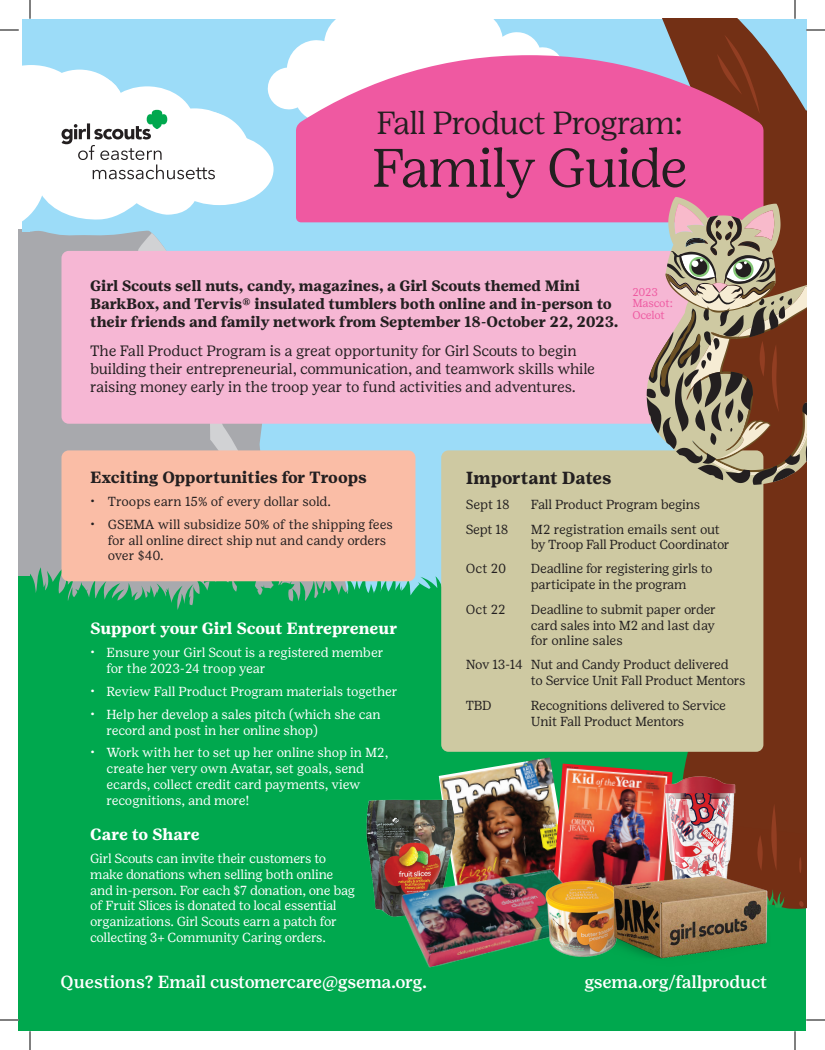
<style>
.page{position:relative;width:825px;height:1050px;background:#fff}
.page>*{position:absolute;margin:0;border:0;box-sizing:border-box;transform-origin:0 0}
.t1{font:300 54.12px "Girl Scout Display";color:#231f20}
.t2{font:300 32px "Girl Scout Display";letter-spacing:-.005em;color:#231f20}
.t3{font:500 17.5px "Girl Scout Text";letter-spacing:-.015em;color:#fff}
.t4{font:700 17.5px "Girl Scout Text";color:#231f20}
.t5{font:700 16.25px "Girl Scout Text";letter-spacing:-.01em;color:#fff}
.t6{font:700 16.25px "Girl Scout Text";color:#231f20}
.t7{font:15px/18px "Girl Scout Text";letter-spacing:-.01em;color:#231f20}
.t8{font:700 15px/18px "Girl Scout Text";letter-spacing:-.005em;color:#231f20}
.t9{font:13.12px/15.8px "Girl Scout Text";letter-spacing:-.015em;color:#fff}
.t10{font:13.12px/15.8px "Girl Scout Text";letter-spacing:-.015em;color:#231f20}
.t11{font:11.25px/11.9px "Girl Scout Text";letter-spacing:-.015em;color:#ef59a1}
</style>
<div class="page">
<div style="left:19px;top:229px;width:11px;height:358px;background:#a8a9ad"></div>
<div style="left:19px;top:576px;width:787px;height:455px;background:#00a84e"></div>
<div style="left:22px;top:19px;width:784px;height:213px;background:#9cdcf8"></div>
<div style="left:30px;top:30px;width:765px;height:591px;background:#9cdcf8"></div>
<div style="left:30px;top:276px;width:232px;height:275px;background:#a8a9ad"></div>
<svg style="left:210px;top:424px;width:41px;height:26px"></svg>
<svg style="left:30px;top:551px;width:416px;height:226px"></svg>
<div style="left:165px;top:133px;width:109px;height:72px;background:#fff;border-radius:50%"></div>
<svg style="left:267px;top:19px;width:292px;height:91px"></svg>
<div style="left:61px;top:251px;width:703px;height:173px;background:#f6b7d4;border-radius:7px"></div>
<div style="left:157px;top:111px;width:94px;height:90px;background:#fff;border-radius:50%"></div>
<div style="left:61px;top:450px;width:354px;height:131px;background:#fabda6;border-radius:7px"></div>
<svg style="left:641px;top:19px;width:165px;height:779px;fill:#733015"></svg>
<svg style="left:296px;top:55px;width:468px;height:167px;background:#ea65a4"></svg>
<svg style="left:22px;top:65px;width:193px;height:211px"></svg>
<div style="left:441px;top:450px;width:322px;height:302px;background:#cec9a2;border-radius:7px"></div>
<img style="left:439px;top:757px;width:128px;height:103px">
<img style="left:366px;top:797px;width:91px;height:120px">
<img style="left:551px;top:764px;width:109px;height:102px">
<img style="left:396px;top:860px;width:196px;height:108px">
<img style="left:544px;top:880px;width:48px;height:78px">
<img style="left:660px;top:758px;width:90px;height:40px">
<img style="left:592px;top:866px;width:176px;height:93px">
<svg style="left:717px;top:35px;width:43px;height:79px;background:#7f3521"></svg>
<svg style="left:647px;top:197px;width:160px;height:288px;background:#9f8170"></svg>
<img style="left:633px;top:798px;width:173px;height:114px">
<svg style="left:0;top:29px;width:19px;height:2px"></svg>
<svg style="left:806px;top:29px;width:19px;height:2px"></svg>
<svg style="left:0;top:1019px;width:19px;height:2px"></svg>
<svg style="left:806px;top:1019px;width:19px;height:2px"></svg>
<svg style="left:29px;top:0;width:2px;height:19px"></svg>
<svg style="left:29px;top:1031px;width:2px;height:19px"></svg>
<svg style="left:794px;top:0;width:2px;height:19px"></svg>
<svg style="left:794px;top:1031px;width:2px;height:19px"></svg>
<h2 class="t2" style="left:377px;top:103px;width:307px">Fall Product Program:</h2>
<h1 class="t1" style="left:372px;top:135px;width:316px">Family Guide</h1>
<p class="t8" style="left:90px;top:277px;width:530px">Girl Scouts sell nuts, candy, magazines, a Girl Scouts themed Mini<br>BarkBox, and Tervis® insulated tumblers both online and in-person to their friends and family network from September 18-October 22, 2023.</p>
<p class="t7" style="left:90px;top:342px;width:506px">The Fall Product Program is a great opportunity for Girl Scouts to begin building their entrepreneurial, communication, and teamwork skills while raising money early in the troop year to fund activities and adventures.</p>
<p class="t11" style="left:632px;top:285px;width:42px">2023<br>Mascot:<br>Ocelot</p>
<p class="t6" style="left:90px;top:467px;width:278px">Exciting Opportunities for Troops</p>
<p class="t10" style="left:90px;top:493px;width:242px">• Troops earn 15% of every dollar sold.</p>
<p class="t10" style="left:108px;top:516px;width:287px;text-indent:-17px">• GSEMA will subsidize 50% of the shipping fees for all online direct ship nut and candy orders over $40.</p>
<p class="t5" style="left:90px;top:619px;width:309px">Support your Girl Scout Entrepreneur</p>
<p class="t9" style="left:107px;top:644px;width:279px;text-indent:-16px">• Ensure your Girl Scout is a registered member for the 2023-24 troop year</p>
<p class="t9" style="left:90px;top:683px;width:309px">• Review Fall Product Program materials together</p>
<p class="t9" style="left:107px;top:706px;width:276px;text-indent:-16px">• Help her develop a sales pitch (which she can record and post in her online shop)</p>
<p class="t9" style="left:107px;top:745px;width:283px;text-indent:-16px">• Work with her to set up her online shop in M2, create her very own Avatar, set goals, send ecards, collect credit card payments, view recognitions, and more!</p>
<p class="t5" style="left:90px;top:825px;width:111px">Care to Share</p>
<p class="t9" style="left:90px;top:850px;width:266px">Girl Scouts can invite their customers to make donations when selling both online and in-person. For each $7 donation, one bag of Fruit Slices is donated to local essential organizations. Girl Scouts earn a patch for collecting 3+ Community Caring orders.</p>
<h3 class="t4" style="left:466px;top:467px;width:147px">Important Dates</h3>
<p class="t10" style="left:466px;top:496px;width:45px">Sept 18</p>
<p class="t10" style="left:531px;top:496px;width:171px">Fall Product Program begins</p>
<p class="t10" style="left:466px;top:521px;width:44px">Sept 18</p>
<p class="t10" style="left:531px;top:521px;width:200px;line-height:15px">M2 registration emails sent out by Troop Fall Product Coordinator</p>
<p class="t10" style="left:466px;top:561px;width:42px">Oct 20</p>
<p class="t10" style="left:531px;top:561px;width:183px">Deadline for registering girls to participate in the program</p>
<p class="t10" style="left:466px;top:601px;width:41px">Oct 22</p>
<p class="t10" style="left:531px;top:601px;width:187px;line-height:15.4px;text-align:justify">Deadline to submit paper order card sales into M2 and last day for online sales</p>
<p class="t10" style="left:531px;top:657px;width:216px;text-indent:-65px">Nov 13-14 Nut and Candy Product delivered<br>to Service Unit Fall Product Mentors</p>
<p class="t10" style="left:466px;top:697px;width:27px">TBD</p>
<p class="t10" style="left:531px;top:697px;width:197px">Recognitions delivered to Service<br>Unit Fall Product Mentors</p>
<h3 class="t3" style="left:61px;top:971px;width:368px">Questions? Email customercare@gsema.org.</h3>
<h3 class="t3" style="left:584px;top:971px;width:184px">gsema.org/fallproduct</h3>
</div>
